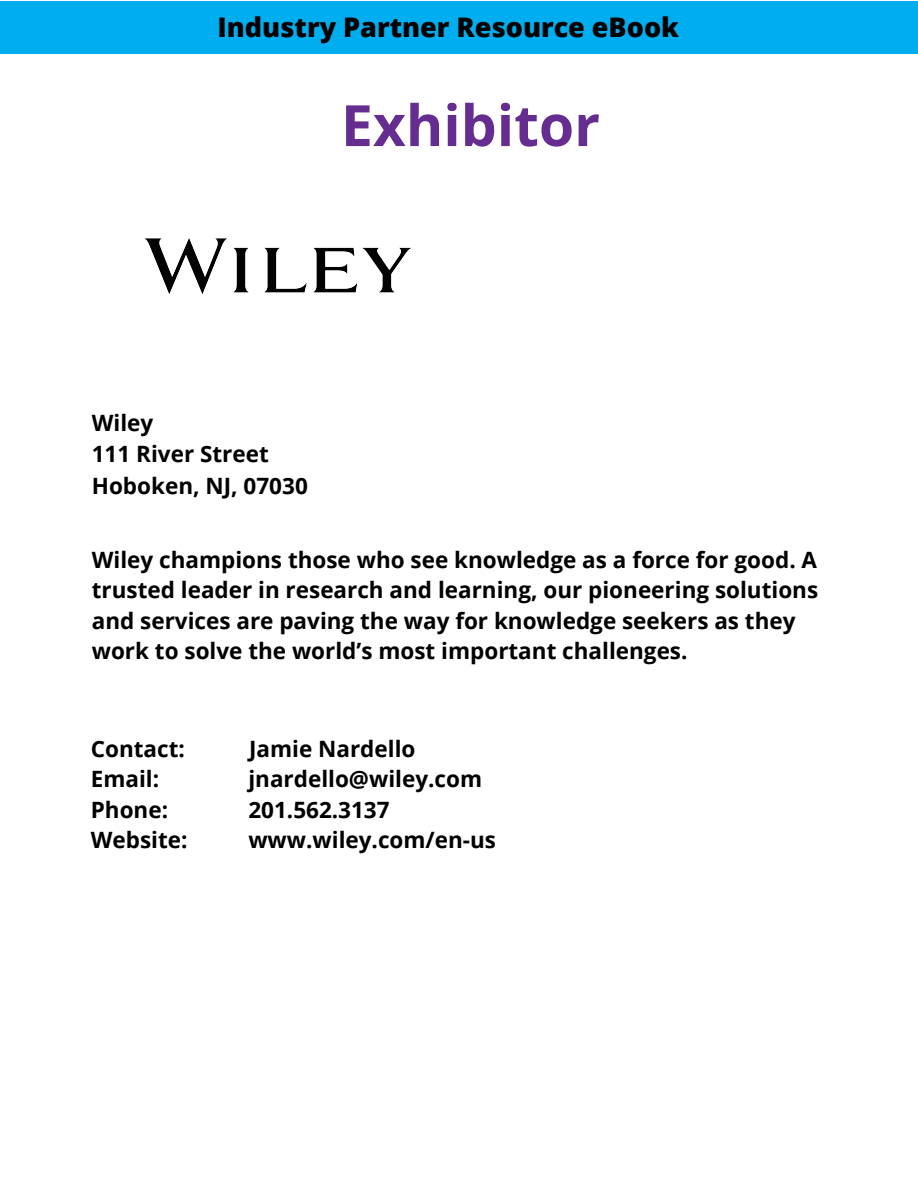
<style>
.page{position:relative;width:918px;height:1188px;background:#fff}
.page>*{position:absolute;margin:0;border:0;box-sizing:border-box;transform-origin:0 0}
.t1{font:700 57px "Open Sans";color:#662d91}
.t2{font:800 27px "Open Sans";color:#000}
.t3{font:700 22.5px/30.3px "Open Sans";color:#000}
.t4{font:700 22.5px/30.3px "Open Sans";color:#000}
</style>
<div class="page">
<div style="left:1px;top:2px;width:917px;height:52px;background:#00aeef"></div>
<img style="left:145px;top:238px;width:266px;height:56px">
<p class="t2" style="left:217px;top:9px;width:463px">Industry Partner Resource eBook</p>
<h1 class="t1" style="left:341px;top:85px;width:261px">Exhibitor</h1>
<p class="t3" style="left:92px;top:406px;width:218px;line-height:31.5px">Wiley<br>111 River Street<br>Hoboken, NJ, 07030</p>
<p class="t3" style="left:92px;top:544px;width:728px">Wiley champions those who see knowledge as a force for good. A trusted leader in research and learning, our pioneering solutions and services are paving the way for knowledge seekers as they work to solve the world’s most important challenges.</p>
<p class="t4" style="left:91px;top:733px;width:98px">Contact:<br>Email:<br>Phone:<br>Website:</p>
<p class="t3" style="left:248px;top:733px;width:249px">Jamie Nardello jnardello@wiley.com<br>201.562.3137 www.wiley.com/en-us</p>
</div>
